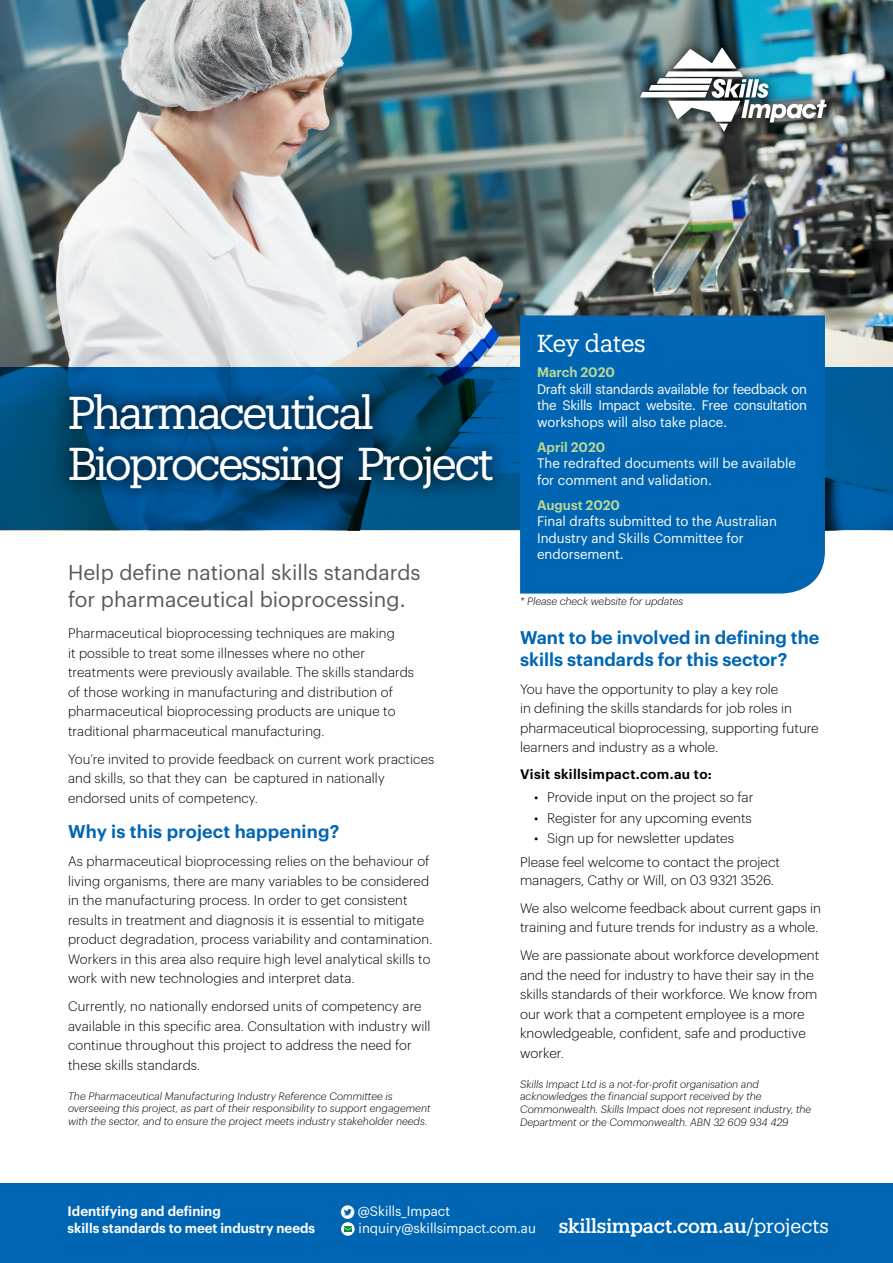
<style>
.page{position:relative;width:893px;height:1263px;background:#fff}
.page>*{position:absolute;margin:0;border:0;box-sizing:border-box;transform-origin:0 0}
.t1{font:45px/51.4px "Produkt";letter-spacing:-.05em;color:#fff}
.t2{font:24px "Produkt";letter-spacing:-.015em;color:#fff}
.t3{font:21px/27px "Graphik";color:#58595b}
.t4{font:500 19.5px "Produkt";color:#fff}
.t5{font:600 18px/21.8px "Graphik";color:#0066b3}
.t6{font:300 13.5px/19.5px "Graphik";letter-spacing:.01em;color:#000}
.t7{font:13.5px/16.5px "Graphik";color:#fff}
.t8{font:600 13.5px/16.5px "Graphik";color:#fff}
.t9{font:600 13.5px "Graphik";color:#b8d697}
.t10{font:600 13.5px "Graphik";letter-spacing:.025em;color:#000}
.t11{font:italic 300 10.5px/12.6px "Graphik";color:#000}
.s1{font-weight:400}
</style>
<div class="page">
<img style="left:0;top:0;width:893px;height:367px">
<div style="left:628px;top:35px;width:211px;height:109px;background:#000;opacity:.75"></div>
<img style="left:640px;top:47px;width:187px;height:85px">
<div style="left:0;top:1183px;width:893px;height:80px;background:#0066b3"></div>
<svg style="left:0;top:367px;width:893px;height:163px;background:#00548a"></svg>
<div style="left:520px;top:315px;width:305px;height:278px;background:#0066b3"></div>
<div style="left:51px;top:375px;width:459px;height:133px;background:#000;opacity:.75"></div>
<div style="left:341px;top:1222px;width:14px;height:14px;background:#fff;border-radius:50%"></div>
<svg style="left:344px;top:1230px;width:8px;height:2px"></svg>
<svg style="left:344px;top:1226px;width:8px;height:4px"></svg>
<h1 class="t1" style="left:68px;top:384px;width:428px">Pharmaceutical<br>Bioprocessing Project</h1>
<h3 class="t3" style="left:68px;top:557px;width:354px">Help define national skills standards for pharmaceutical bioprocessing.</h3>
<p class="t6" style="left:68px;top:623px;width:348px">Pharmaceutical bioprocessing techniques are making<br>it possible to treat some illnesses where no other treatments were previously available. The skills standards of those working in manufacturing and distribution of pharmaceutical bioprocessing products are unique to traditional pharmaceutical manufacturing.</p>
<p class="t6" style="left:68px;top:748px;width:368px">You’re invited to provide feedback on current work practices and skills, so that they can be captured in nationally endorsed units of competency.</p>
<h3 class="t5" style="left:68px;top:819px;width:273px">Why is this project happening?</h3>
<p class="t6" style="left:68px;top:851px;width:366px">As pharmaceutical bioprocessing relies on the behaviour of living organisms, there are many variables to be considered in the manufacturing process. In order to get consistent results in treatment and diagnosis it is essential to mitigate product degradation, process variability and contamination.<br>Workers in this area also require high level analytical skills to work with new technologies and interpret data.</p>
<p class="t6" style="left:68px;top:996px;width:364px">Currently, no nationally endorsed units of competency are available in this specific area. Consultation with industry will continue throughout this project to address the need for these skills standards.</p>
<p class="t11" style="left:68px;top:1089px;width:364px">The Pharmaceutical Manufacturing Industry Reference Committee is overseeing this project, as part of their responsibility to support engagement with the sector, and to ensure the project meets industry stakeholder needs.</p>
<h2 class="t2" style="left:537px;top:327px;width:110px">Key dates</h2>
<p class="t9" style="left:537px;top:362px;width:79px">March 2020</p>
<p class="t7" style="left:537px;top:379px;width:272px;text-align:justify">Draft skill standards available for feedback on the Skills Impact website. Free consultation workshops will also take place.</p>
<p class="t9" style="left:537px;top:436px;width:70px">April 2020</p>
<p class="t7" style="left:537px;top:454px;width:261px">The redrafted documents will be available for comment and validation.</p>
<p class="t9" style="left:537px;top:494px;width:84px">August 2020</p>
<p class="t7" style="left:537px;top:512px;width:241px">Final drafts submitted to the Australian<br>Industry and Skills Committee for endorsement.</p>
<p class="t11" style="left:520px;top:594px;width:165px">* Please check website for updates</p>
<h3 class="t5" style="left:520px;top:625px;width:301px">Want to be involved in defining the skills standards for this sector?</h3>
<p class="t6" style="left:520px;top:678px;width:300px">You have the opportunity to play a key role<br>in defining the skills standards for job roles in pharmaceutical bioprocessing, supporting future learners and industry as a whole.</p>
<p class="t10" style="left:520px;top:763px;width:193px">Visit skillsimpact.com.au to:</p>
<p class="t6" style="left:534px;top:786px;width:221px">• Provide input on the project so far</p>
<p class="t6" style="left:534px;top:807px;width:219px">• Register for any upcoming events</p>
<p class="t6" style="left:520px;top:825px;width:261px;line-height:23.5px;text-indent:14px">• Sign up for newsletter updates<br>Please feel welcome to contact the project</p>
<p class="t6" style="left:520px;top:865px;width:302px;line-height:28px">managers, Cathy or Will, on 03 9321 3526.<br>We also welcome feedback about current gaps in</p>
<p class="t6" style="left:520px;top:912px;width:301px;line-height:28px">training and future trends for industry as a whole.<br>We are passionate about workforce development</p>
<p class="t6" style="left:520px;top:964px;width:299px">and the need for industry to have their say in the skills standards of their workforce. We know from our work that a competent employee is a more knowledgeable, confident, safe and productive worker.</p>
<p class="t11" style="left:520px;top:1077px;width:293px">Skills Impact Ltd is a not-for-profit organisation and acknowledges the financial support received by the Commonwealth. Skills Impact does not represent industry, the Department or the Commonwealth. ABN 32 609 934 429</p>
<p class="t8" style="left:68px;top:1202px;width:249px">Identifying and defining<br>skills standards to meet industry needs</p>
<p class="t7" style="left:358px;top:1201px;width:94px">@Skills_Impact</p>
<p class="t7" style="left:359px;top:1218px;width:179px">inquiry@skillsimpact.com.au</p>
<h3 class="t4" style="left:559px;top:1212px;width:271px">skillsimpact.com.au<span class="s1">/projects</span></h3>
</div>
